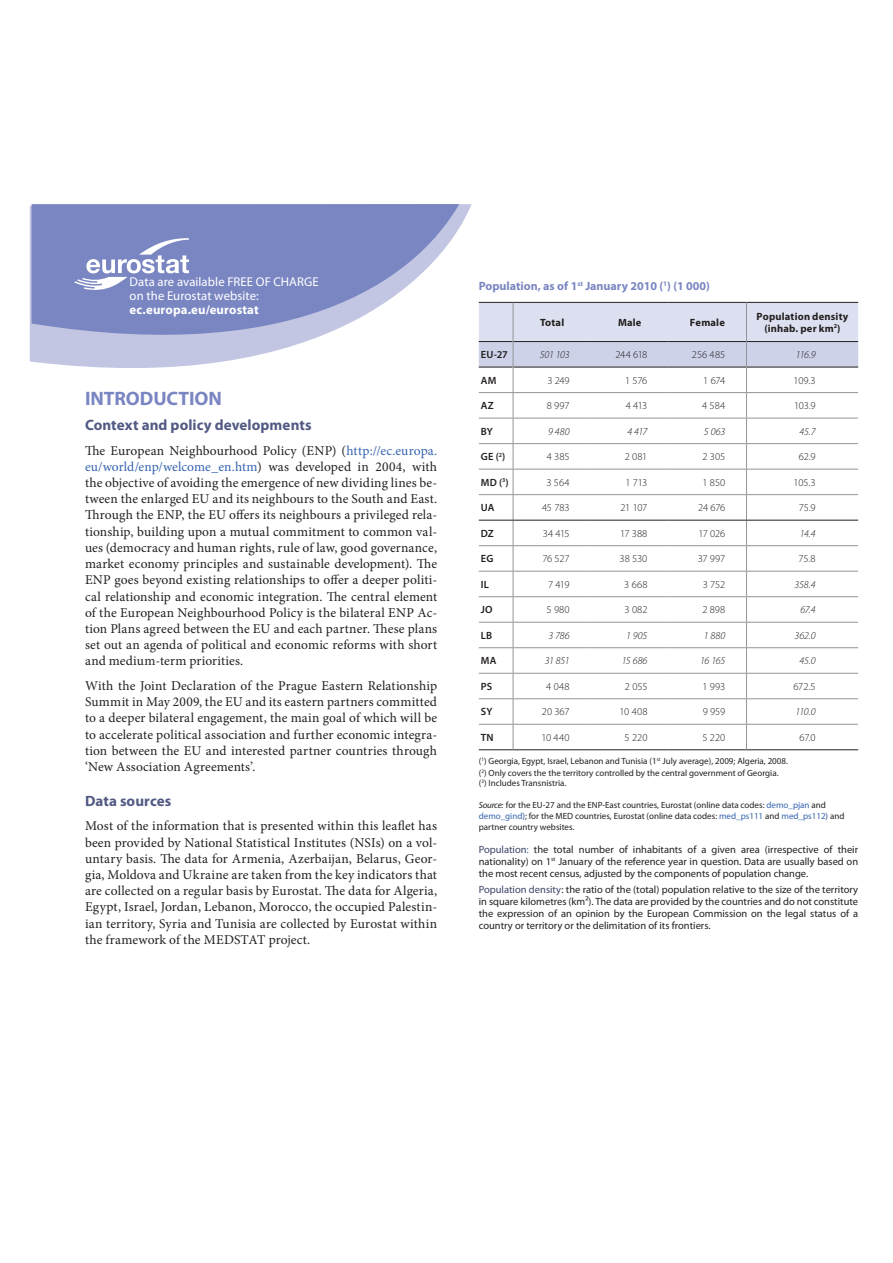
<style>
.page{position:relative;width:893px;height:1263px;background:#fff}
.page>*{position:absolute;margin:0;border:0;box-sizing:border-box;transform-origin:0 0}
.t1{font:700 19.5px "Myriad Pro";letter-spacing:-.005em;color:#7a86c2}
.t2{font:700 15px "Myriad Pro";letter-spacing:.005em;color:#525a84}
.t3{font:13.5px/16.2px "Minion Pro";letter-spacing:.01em;color:#231f20;text-align:justify}
.t4{font:12.75px/14.2px "Myriad Pro";letter-spacing:.005em;color:#fff}
.t5{font:700 12.75px "Myriad Pro";letter-spacing:.015em;color:#fff}
.t6{font:700 12px "Myriad Pro";color:#7a86c2}
.t7{font:10.5px/12px "Myriad Pro";color:#231f20;text-align:justify}
.t8{font:300 10.5px "Myriad Pro";letter-spacing:-.01em;color:#231f20}
.t9{font:italic 300 10.5px "Myriad Pro";letter-spacing:-.025em;color:#231f20}
.t10{font:700 10.5px/12px "Myriad Pro";letter-spacing:.02em;color:#231f20;text-align:center}
.t11{font:600 10.5px "Myriad Pro";letter-spacing:.015em;color:#231f20}
.t12{font:9px/10.8px "Myriad Pro";color:#231f20}
.s1{color:#3463af}
.s2{font-style:italic}
.s3{color:#223f99}
.s4{color:#3c4266}
</style>
<div class="page">
<svg style="left:30px;top:204px;width:449px;height:189px"></svg>
<svg style="left:32px;top:204px;width:427px;height:164px;fill:#7a86c2"></svg>
<svg style="left:74px;top:238px;width:115px;height:52px"></svg>
<hr style="left:479px;top:749px;width:34px;height:1px;background:#231f20">
<hr style="left:513px;top:749px;width:78px;height:1px;background:#231f20">
<hr style="left:591px;top:749px;width:78px;height:1px;background:#231f20">
<hr style="left:669px;top:749px;width:77px;height:1px;background:#231f20">
<hr style="left:746px;top:749px;width:112px;height:1px;background:#231f20">
<svg style="left:479px;top:302px;width:379px;height:447px"></svg>
<hr style="left:479px;top:520px;width:34px;height:1px;background:#231f20">
<hr style="left:513px;top:520px;width:78px;height:1px;background:#231f20">
<hr style="left:591px;top:520px;width:78px;height:1px;background:#231f20">
<hr style="left:669px;top:520px;width:77px;height:1px;background:#231f20">
<hr style="left:746px;top:520px;width:112px;height:1px;background:#231f20">
<p class="t4" style="left:130px;top:274px;width:191px">Data are available FREE OF CHARGE on the Eurostat website:</p>
<p class="t5" style="left:130px;top:302px;width:131px">ec.europa.eu/eurostat</p>
<h1 class="t1" style="left:85px;top:386px;width:139px">INTRODUCTION</h1>
<p class="t2" style="left:85px;top:415px;width:228px">Context and policy developments</p>
<p class="t3" style="left:85px;top:442px;width:354px">The European Neighbourhood Policy (ENP) (<span class="s1">http://ec.europa. eu/world/enp/welcome_en.htm</span>) was developed in 2004, with the objective of avoiding the emergence of new dividing lines be&shy;tween the enlarged EU and its neighbours to the South and East.<br>Through the ENP, the EU offers its neighbours a privileged rela&shy;tionship, building upon a mutual commitment to common val&shy;ues (democracy and human rights, rule of law, good governance, market economy principles and sustainable development). The ENP goes beyond existing relationships to offer a deeper politi&shy;cal relationship and economic integration. The central element of the European Neighbourhood Policy is the bilateral ENP Ac&shy;tion Plans agreed between the EU and each partner. These plans set out an agenda of political and economic reforms with short and medium-term priorities.</p>
<p class="t3" style="left:85px;top:678px;width:354px">With the Joint Declaration of the Prague Eastern Relationship Summit in May 2009, the EU and its eastern partners committed to a deeper bilateral engagement, the main goal of which will be to accelerate political association and further economic integra&shy;tion between the EU and interested partner countries through ‘New Association Agreements’.</p>
<p class="t2" style="left:85px;top:791px;width:88px">Data sources</p>
<p class="t3" style="left:85px;top:818px;width:354px">Most of the information that is presented within this leaflet has been provided by National Statistical Institutes (NSIs) on a vol&shy;untary basis. The data for Armenia, Azerbaijan, Belarus, Geor&shy;gia, Moldova and Ukraine are taken from the key indicators that are collected on a regular basis by Eurostat. The data for Algeria, Egypt, Israel, Jordan, Lebanon, Morocco, the occupied Palestin&shy;ian territory, Syria and Tunisia are collected by Eurostat within the framework of the MEDSTAT project.</p>
<p class="t6" style="left:479px;top:278px;width:233px">Population, as of 1<sup>st</sup> January 2010 (<sup>1</sup>) (1 000)</p>
<p class="t10" style="left:540px;top:316px;width:26px">Total</p>
<p class="t10" style="left:618px;top:316px;width:25px">Male</p>
<p class="t10" style="left:690px;top:316px;width:36px">Female</p>
<p class="t10" style="left:757px;top:310px;width:93px">Population density (inhab. per km<sup>2</sup>)</p>
<p class="t11" style="left:481px;top:348px;width:28px">EU-27</p>
<p class="t9" style="left:540px;top:348px;width:31px">501 103</p>
<p class="t8" style="left:615px;top:348px;width:34px">244 618</p>
<p class="t8" style="left:692px;top:348px;width:35px">256 485</p>
<p class="t9" style="left:796px;top:348px;width:21px">116.9</p>
<p class="t11" style="left:481px;top:374px;width:17px">AM</p>
<p class="t8" style="left:547px;top:374px;width:24px">3 249</p>
<p class="t8" style="left:625px;top:374px;width:24px">1 576</p>
<p class="t8" style="left:703px;top:374px;width:24px">1 674</p>
<p class="t8" style="left:794px;top:374px;width:24px">109.3</p>
<p class="t11" style="left:481px;top:399px;width:14px">AZ</p>
<p class="t8" style="left:547px;top:399px;width:24px">8 997</p>
<p class="t8" style="left:626px;top:399px;width:23px">4 413</p>
<p class="t8" style="left:702px;top:399px;width:25px">4 584</p>
<p class="t8" style="left:794px;top:399px;width:23px">103.9</p>
<p class="t11" style="left:481px;top:425px;width:14px">BY</p>
<p class="t9" style="left:548px;top:425px;width:23px">9 480</p>
<p class="t9" style="left:627px;top:425px;width:21px">4 417</p>
<p class="t9" style="left:704px;top:425px;width:23px">5 063</p>
<p class="t9" style="left:799px;top:425px;width:18px">45.7</p>
<p class="t11" style="left:481px;top:450px;width:26px">GE (<sup>2</sup>)</p>
<p class="t8" style="left:547px;top:450px;width:24px">4 385</p>
<p class="t8" style="left:625px;top:450px;width:24px">2 081</p>
<p class="t8" style="left:702px;top:450px;width:24px">2 305</p>
<p class="t8" style="left:799px;top:450px;width:18px">62.9</p>
<p class="t11" style="left:481px;top:476px;width:29px">MD (<sup>3</sup>)</p>
<p class="t8" style="left:546px;top:476px;width:25px">3 564</p>
<p class="t8" style="left:626px;top:476px;width:23px">1 713</p>
<p class="t8" style="left:702px;top:476px;width:24px">1 850</p>
<p class="t8" style="left:794px;top:476px;width:24px">105.3</p>
<p class="t11" style="left:481px;top:501px;width:15px">UA</p>
<p class="t8" style="left:542px;top:501px;width:29px">45 783</p>
<p class="t8" style="left:621px;top:501px;width:28px">21 107</p>
<p class="t8" style="left:698px;top:501px;width:29px">24 676</p>
<p class="t8" style="left:799px;top:501px;width:18px">75.9</p>
<p class="t11" style="left:481px;top:527px;width:14px">DZ</p>
<p class="t8" style="left:543px;top:527px;width:28px">34 415</p>
<p class="t8" style="left:620px;top:527px;width:29px">17 388</p>
<p class="t8" style="left:698px;top:527px;width:28px">17 026</p>
<p class="t9" style="left:800px;top:527px;width:17px">14.4</p>
<p class="t11" style="left:481px;top:552px;width:14px">EG</p>
<p class="t8" style="left:542px;top:552px;width:29px">76 527</p>
<p class="t8" style="left:620px;top:552px;width:29px">38 530</p>
<p class="t8" style="left:698px;top:552px;width:29px">37 997</p>
<p class="t8" style="left:798px;top:552px;width:19px">75.8</p>
<p class="t11" style="left:481px;top:578px;width:10px">IL</p>
<p class="t8" style="left:548px;top:578px;width:23px">7 419</p>
<p class="t8" style="left:624px;top:578px;width:25px">3 668</p>
<p class="t8" style="left:703px;top:578px;width:24px">3 752</p>
<p class="t9" style="left:794px;top:578px;width:23px">358.4</p>
<p class="t11" style="left:481px;top:603px;width:13px">JO</p>
<p class="t8" style="left:547px;top:604px;width:25px">5 980</p>
<p class="t8" style="left:625px;top:604px;width:24px">3 082</p>
<p class="t8" style="left:702px;top:604px;width:24px">2 898</p>
<p class="t9" style="left:800px;top:604px;width:17px">67.4</p>
<p class="t11" style="left:481px;top:629px;width:13px">LB</p>
<p class="t9" style="left:548px;top:629px;width:23px">3 786</p>
<p class="t9" style="left:626px;top:629px;width:23px">1 905</p>
<p class="t9" style="left:704px;top:629px;width:23px">1 880</p>
<p class="t9" style="left:795px;top:629px;width:23px">362.0</p>
<p class="t11" style="left:481px;top:654px;width:17px">MA</p>
<p class="t9" style="left:545px;top:655px;width:26px">31 851</p>
<p class="t9" style="left:622px;top:655px;width:27px">15 686</p>
<p class="t9" style="left:700px;top:655px;width:27px">16 165</p>
<p class="t9" style="left:799px;top:655px;width:18px">45.0</p>
<p class="t11" style="left:481px;top:680px;width:13px">PS</p>
<p class="t8" style="left:546px;top:680px;width:25px">4 048</p>
<p class="t8" style="left:625px;top:680px;width:24px">2 055</p>
<p class="t8" style="left:702px;top:680px;width:24px">1 993</p>
<p class="t8" style="left:793px;top:680px;width:24px">672.5</p>
<p class="t11" style="left:481px;top:705px;width:13px">SY</p>
<p class="t8" style="left:542px;top:706px;width:29px">20 367</p>
<p class="t8" style="left:619px;top:706px;width:29px">10 408</p>
<p class="t8" style="left:703px;top:706px;width:24px">9 959</p>
<p class="t9" style="left:796px;top:706px;width:22px">110.0</p>
<p class="t11" style="left:481px;top:731px;width:14px">TN</p>
<p class="t8" style="left:541px;top:731px;width:30px">10 440</p>
<p class="t8" style="left:625px;top:731px;width:24px">5 220</p>
<p class="t8" style="left:702px;top:731px;width:24px">5 220</p>
<p class="t8" style="left:799px;top:731px;width:18px">67.0</p>
<p class="t12" style="left:479px;top:755px;width:311px;line-height:11.7px">(<sup>1</sup>) Georgia, Egypt, Israel, Lebanon and Tunisia (1<sup>st</sup> July average), 2009; Algeria, 2008. (<sup>2</sup>) Only covers the the territory controlled by the central government of Georgia.</p>
<p class="t12" style="left:479px;top:777px;width:89px">(<sup>3</sup>) Includes Transnistria.</p>
<p class="t12" style="left:479px;top:800px;width:367px"><span class="s2">Source:</span> for the EU-27 and the ENP-East countries, Eurostat (online data codes: <span class="s1">demo_pjan</span> and <span class="s1">demo_gind</span><span class="s3">)</span>; for the MED countries, Eurostat (online data codes: <span class="s1">med_ps111</span> and <span class="s1">med_ps112</span><span class="s3">)</span> and partner country websites.</p>
<p class="t7" style="left:479px;top:843px;width:381px"><span class="s4">Population</span><span class="s1">:</span> the total number of inhabitants of a given area (irrespective of their nationality) on 1<sup>st</sup> January of the reference year in question. Data are usually based on the most recent census, adjusted by the components of population change.</p>
<p class="t7" style="left:479px;top:883px;width:381px"><span class="s4">Population density</span>: the ratio of the (total) population relative to the size of the territory in square kilometres (km²). The data are provided by the countries and do not constitute the expression of an opinion by the European Commission on the legal status of a country or territory or the delimitation of its frontiers.</p>
</div>
